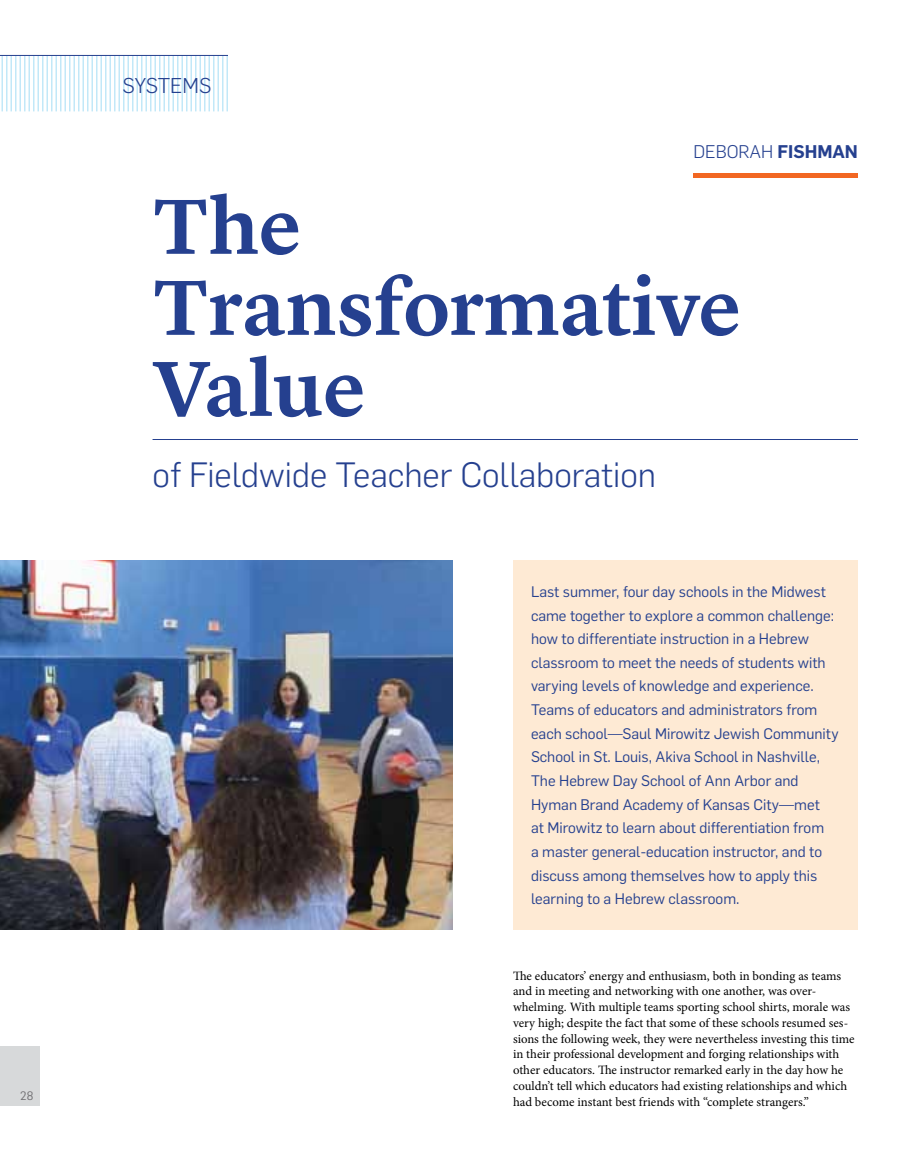
<style>
.page{position:relative;width:918px;height:1175px;background:#fff}
.page>*{position:absolute;margin:0;border:0;box-sizing:border-box;transform-origin:0 0}
.t1{font:600 81px/81px "Lyon Text";letter-spacing:-.005em;color:#25408f}
.t2{font:300 34.5px "Flama";color:#25408f}
.t3{font:300 21px "Flama";letter-spacing:-.01em;color:#25408f}
.t4{font:300 18px "Flama";color:#25408f}
.t5{font:600 18px "Flama";color:#25408f}
.t6{font:15px/23.7px "Flama";color:#25408f}
.t7{font:12.75px/15.8px "Minion Pro";letter-spacing:-.005em;color:#000}
.t8{font:12px "Flama";color:#717073}
</style>
<div class="page">
<div style="left:0;top:1046px;width:40px;height:60px;background:#d7d9da"></div>
<hr style="left:2px;top:55px;width:1px;height:56px;background:#c2e8f8">
<hr style="left:6px;top:55px;width:2px;height:56px;background:#c2e8f8">
<hr style="left:10px;top:55px;width:2px;height:56px;background:#c2e8f8">
<hr style="left:15px;top:55px;width:1px;height:56px;background:#c2e8f8">
<hr style="left:20px;top:55px;width:1px;height:56px;background:#c2e8f8">
<hr style="left:24px;top:55px;width:2px;height:56px;background:#c2e8f8">
<hr style="left:28px;top:55px;width:2px;height:56px;background:#c2e8f8">
<hr style="left:33px;top:55px;width:1px;height:56px;background:#c2e8f8">
<hr style="left:38px;top:55px;width:1px;height:56px;background:#c2e8f8">
<hr style="left:42px;top:55px;width:2px;height:56px;background:#c2e8f8">
<hr style="left:46px;top:55px;width:2px;height:56px;background:#c2e8f8">
<hr style="left:51px;top:55px;width:1px;height:56px;background:#c2e8f8">
<hr style="left:56px;top:55px;width:1px;height:56px;background:#c2e8f8">
<hr style="left:60px;top:55px;width:2px;height:56px;background:#c2e8f8">
<hr style="left:64px;top:55px;width:2px;height:56px;background:#c2e8f8">
<hr style="left:69px;top:55px;width:1px;height:56px;background:#c2e8f8">
<hr style="left:74px;top:55px;width:1px;height:56px;background:#c2e8f8">
<hr style="left:78px;top:55px;width:2px;height:56px;background:#c2e8f8">
<hr style="left:82px;top:55px;width:2px;height:56px;background:#c2e8f8">
<hr style="left:87px;top:55px;width:1px;height:56px;background:#c2e8f8">
<hr style="left:92px;top:55px;width:1px;height:56px;background:#c2e8f8">
<hr style="left:96px;top:55px;width:2px;height:56px;background:#c2e8f8">
<hr style="left:100px;top:55px;width:2px;height:56px;background:#c2e8f8">
<hr style="left:105px;top:55px;width:1px;height:56px;background:#c2e8f8">
<hr style="left:110px;top:55px;width:1px;height:56px;background:#c2e8f8">
<hr style="left:114px;top:55px;width:2px;height:56px;background:#c2e8f8">
<hr style="left:118px;top:55px;width:2px;height:56px;background:#c2e8f8">
<hr style="left:123px;top:55px;width:1px;height:56px;background:#c2e8f8">
<hr style="left:128px;top:55px;width:1px;height:56px;background:#c2e8f8">
<hr style="left:132px;top:55px;width:2px;height:56px;background:#c2e8f8">
<hr style="left:136px;top:55px;width:2px;height:56px;background:#c2e8f8">
<hr style="left:141px;top:55px;width:1px;height:56px;background:#c2e8f8">
<hr style="left:146px;top:55px;width:1px;height:56px;background:#c2e8f8">
<hr style="left:150px;top:55px;width:2px;height:56px;background:#c2e8f8">
<hr style="left:154px;top:55px;width:2px;height:56px;background:#c2e8f8">
<hr style="left:159px;top:55px;width:1px;height:56px;background:#c2e8f8">
<hr style="left:164px;top:55px;width:1px;height:56px;background:#c2e8f8">
<hr style="left:168px;top:55px;width:2px;height:56px;background:#c2e8f8">
<hr style="left:172px;top:55px;width:2px;height:56px;background:#c2e8f8">
<hr style="left:177px;top:55px;width:1px;height:56px;background:#c2e8f8">
<hr style="left:182px;top:55px;width:1px;height:56px;background:#c2e8f8">
<hr style="left:186px;top:55px;width:2px;height:56px;background:#c2e8f8">
<hr style="left:190px;top:55px;width:2px;height:56px;background:#c2e8f8">
<hr style="left:195px;top:55px;width:1px;height:56px;background:#c2e8f8">
<hr style="left:200px;top:55px;width:1px;height:56px;background:#c2e8f8">
<hr style="left:204px;top:55px;width:2px;height:56px;background:#c2e8f8">
<hr style="left:208px;top:55px;width:2px;height:56px;background:#c2e8f8">
<hr style="left:213px;top:55px;width:1px;height:56px;background:#c2e8f8">
<hr style="left:218px;top:55px;width:1px;height:56px;background:#c2e8f8">
<hr style="left:222px;top:55px;width:2px;height:56px;background:#c2e8f8">
<hr style="left:226px;top:55px;width:2px;height:56px;background:#c2e8f8">
<hr style="left:0;top:55px;width:228px;height:1px;background:#25408f">
<hr style="left:153px;top:439px;width:705px;height:1px;background:#25408f">
<div style="left:513px;top:560px;width:345px;height:369px;background:#feead4"></div>
<div style="left:693px;top:173px;width:165px;height:5px;background:#f26722"></div>
<img style="left:0;top:560px;width:453px;height:369px">
<p class="t8" style="left:20px;top:1086px;width:15px">28</p>
<h3 class="t3" style="left:123px;top:70px;width:90px">SYSTEMS</h3>
<p class="t4" style="left:693px;top:138px;width:24px">Deborah</p>
<p class="t5" style="left:777px;top:138px;width:23px">FISHMAN</p>
<h1 class="t1" style="left:153px;top:180px;width:591px">The<br>Transformative<br>Value</h1>
<h2 class="t2" style="left:153px;top:449px;width:505px">of Fieldwide Teacher Collaboration</h2>
<p class="t6" style="left:531px;top:579px;width:309px">Last summer, four day schools in the Midwest came together to explore a common challenge: how to differentiate instruction in a Hebrew classroom to meet the needs of students with varying levels of knowledge and experience.<br>Teams of educators and administrators from each school—Saul Mirowitz Jewish Community School in St. Louis, Akiva School in Nashville, The Hebrew Day School of Ann Arbor and Hyman Brand Academy of Kansas City—met<br>at Mirowitz to learn about differentiation from<br>a master general-education instructor, and to discuss among themselves how to apply this learning to a Hebrew classroom.</p>
<p class="t7" style="left:513px;top:967px;width:343px">The educators’ energy and enthusiasm, both in bonding as teams and in meeting and networking with one another, was over&shy;whelming. With multiple teams sporting school shirts, morale was very high; despite the fact that some of these schools resumed ses&shy;sions the following week, they were nevertheless investing this time in their professional development and forging relationships with other educators. The instructor remarked early in the day how he couldn’t tell which educators had existing relationships and which had become instant best friends with “complete strangers.”</p>
</div>
